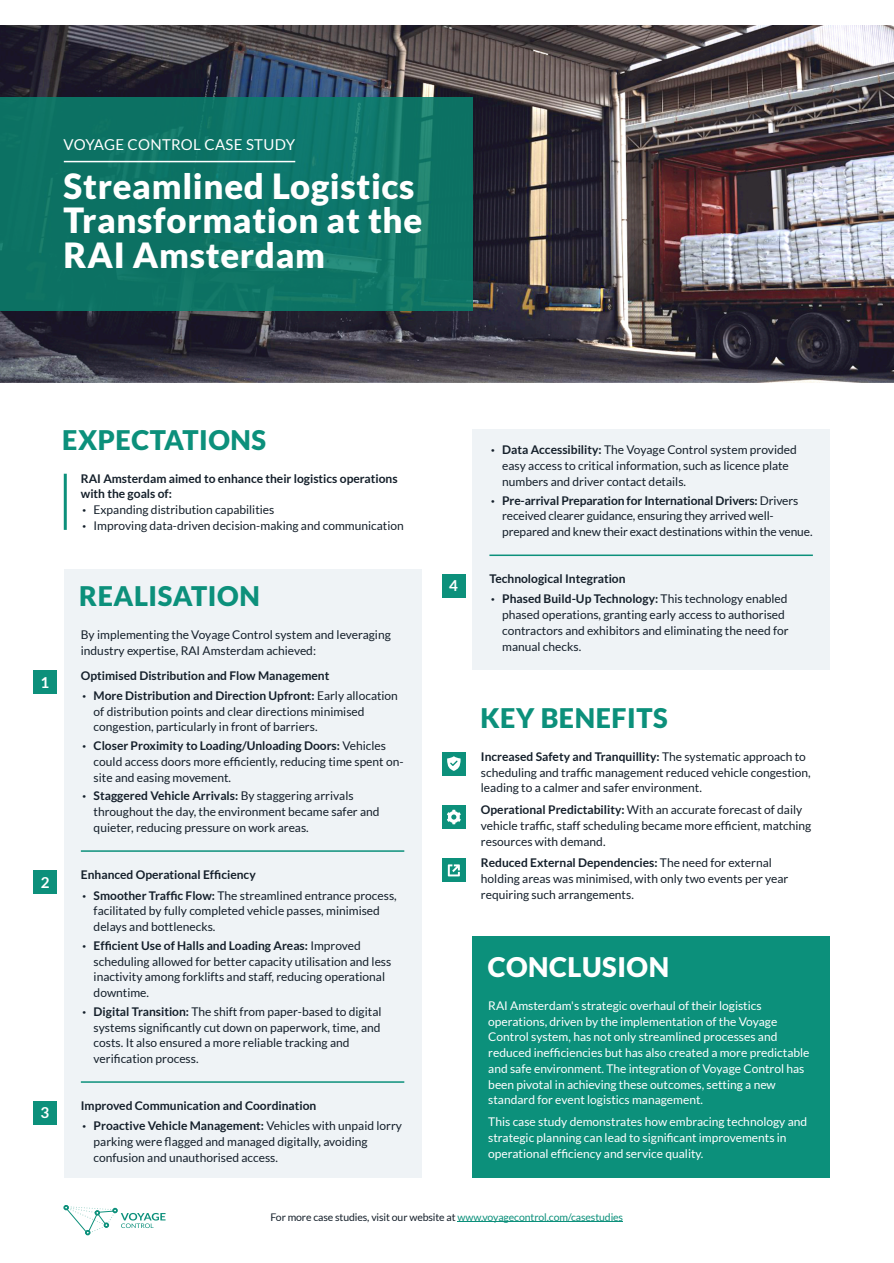
<style>
.page{position:relative;width:894px;height:1263px;background:#fff}
.page>*{position:absolute;margin:0;border:0;box-sizing:border-box;transform-origin:0 0}
.t1{font:900 34.65px "Lato";letter-spacing:.02em;color:#fff}
.t2{font:900 27px "Lato";letter-spacing:.02em;color:#0c907b}
.t3{font:900 27px "Lato";letter-spacing:.02em;color:#fff}
.t4{font:700 15.15px "Lato";color:#fff}
.t5{font:15px "Lato";letter-spacing:.02em;color:#fff}
.t6{font:12px "Lato";color:#141f2a}
.t7{font:700 12px "Lato";color:#141f2a}
.t8{font:12px "Lato";color:#fff}
.t9{font:100 12px "Lato";color:#141f2a}
.t10{font:10.5px "Lato";letter-spacing:-.01em;color:#141f2a}
.s1{font-weight:400}
.s2{font-weight:700}
.s3{color:#0c907b}
</style>
<div class="page">
<div style="left:64px;top:569px;width:357px;height:609px;background:#eff3f6"></div>
<div style="left:472px;top:937px;width:357px;height:241px;background:#0c907b"></div>
<div style="left:472px;top:430px;width:357px;height:240px;background:#eff3f6"></div>
<img style="left:0;top:25px;width:893px;height:357px">
<hr style="left:64px;top:474px;width:3px;height:56px;background:#0c907b">
<hr style="left:81px;top:850px;width:323px;height:2px;background:#0c907b">
<hr style="left:81px;top:1081px;width:323px;height:2px;background:#0c907b">
<hr style="left:489px;top:554px;width:323px;height:2px;background:#0c907b">
<div style="left:34px;top:671px;width:23px;height:23px;background:#0c907b"></div>
<div style="left:442px;top:752px;width:23px;height:23px;background:#0c907b"></div>
<svg style="left:447px;top:756px;width:13px;height:15px"></svg>
<div style="left:442px;top:805px;width:23px;height:24px;background:#0c907b"></div>
<svg style="left:447px;top:810px;width:13px;height:14px"></svg>
<div style="left:442px;top:859px;width:23px;height:23px;background:#0c907b"></div>
<svg style="left:447px;top:864px;width:12px;height:12px"></svg>
<div style="left:34px;top:1101px;width:23px;height:24px;background:#0c907b"></div>
<div style="left:442px;top:574px;width:23px;height:24px;background:#0c907b"></div>
<div style="left:34px;top:870px;width:23px;height:24px;background:#0c907b"></div>
<div style="left:0;top:97px;width:472px;height:214px;background:#097362"></div>
<hr style="left:64px;top:161px;width:231px;height:1px;background:#fff">
<hr style="left:457px;top:1221px;width:166px;height:1px;background:#0c907b">
<svg style="left:64px;top:1205px;width:101px;height:30px"></svg>
<p class="t5" style="left:64px;top:138px;width:233px">VOYAGE CONTROL CASE STUDY</p>
<p class="t1" style="left:64px;top:171px;width:352px">Streamlined Logistics</p>
<p class="t1" style="left:64px;top:205px;width:360px">Transformation at the</p>
<p class="t1" style="left:64px;top:240px;width:263px">RAI Amsterdam</p>
<p class="t2" style="left:62px;top:428px;width:205px">EXPECTATIONS</p>
<p class="t7" style="left:81px;top:473px;width:318px">RAI Amsterdam aimed to enhance their logistics operations</p>
<p class="t7" style="left:81px;top:489px;width:93px">with the goals of:</p>
<p class="t9" style="left:81px;top:504px;width:8px">•</p>
<p class="t6" style="left:94px;top:504px;width:182px">Expanding distribution capabilities</p>
<p class="t9" style="left:81px;top:520px;width:8px">•</p>
<p class="t6" style="left:94px;top:520px;width:311px">Improving data-driven decision-making and communication</p>
<p class="t4" style="left:41px;top:676px;width:10px">1</p>
<p class="t4" style="left:41px;top:875px;width:10px">2</p>
<p class="t4" style="left:41px;top:1106px;width:10px">3</p>
<p class="t2" style="left:79px;top:584px;width:182px">REALISATION</p>
<p class="t6" style="left:81px;top:629px;width:311px">By implementing the Voyage Control system and leveraging</p>
<p class="t6" style="left:81px;top:645px;width:236px">industry expertise, RAI Amsterdam achieved:</p>
<p class="t7" style="left:81px;top:670px;width:250px">Optimised Distribution and Flow Management</p>
<p class="t9" style="left:81px;top:690px;width:8px">•</p>
<p class="t7" style="left:94px;top:690px;width:306px">More Distribution and Direction Upfront: <span class="s1">Early allocation</span></p>
<p class="t6" style="left:94px;top:706px;width:272px">of distribution points and clear directions minimised</p>
<p class="t6" style="left:94px;top:722px;width:225px">congestion, particularly in front of barriers.</p>
<p class="t9" style="left:81px;top:740px;width:8px">•</p>
<p class="t7" style="left:94px;top:740px;width:294px">Closer Proximity to Loading/Unloading Doors: <span class="s1">Vehicles</span></p>
<p class="t6" style="left:94px;top:756px;width:311px">could access doors more efficiently, reducing time spent on-</p>
<p class="t6" style="left:94px;top:772px;width:139px">site and easing movement.</p>
<p class="t9" style="left:81px;top:791px;width:8px">•</p>
<p class="t7" style="left:94px;top:791px;width:261px">Staggered Vehicle Arrivals: <span class="s1">By staggering arrivals</span></p>
<p class="t6" style="left:94px;top:806px;width:287px">throughout the day, the environment became safer and</p>
<p class="t6" style="left:94px;top:822px;width:216px">quieter, reducing pressure on work areas.</p>
<p class="t7" style="left:81px;top:870px;width:176px">Enhanced Operational Efficiency</p>
<p class="t9" style="left:81px;top:890px;width:8px">•</p>
<p class="t6" style="left:94px;top:890px;width:304px"><span class="s2">Smoother Traffic Flow:</span> The streamlined entrance process,</p>
<p class="t6" style="left:94px;top:906px;width:288px">facilitated by fully completed vehicle passes, minimised</p>
<p class="t6" style="left:94px;top:921px;width:123px">delays and bottlenecks.</p>
<p class="t9" style="left:81px;top:940px;width:8px">•</p>
<p class="t7" style="left:94px;top:940px;width:269px">Efficient Use of Halls and Loading Areas: <span class="s1">Improved</span></p>
<p class="t6" style="left:94px;top:956px;width:299px">scheduling allowed for better capacity utilisation and less</p>
<p class="t6" style="left:94px;top:972px;width:293px">inactivity among forklifts and staff, reducing operational</p>
<p class="t6" style="left:94px;top:987px;width:57px">downtime.</p>
<p class="t9" style="left:81px;top:1006px;width:8px">•</p>
<p class="t6" style="left:94px;top:1006px;width:289px"><span class="s2">Digital Transition:</span> The shift from paper-based to digital</p>
<p class="t6" style="left:94px;top:1022px;width:288px">systems significantly cut down on paperwork, time, and</p>
<p class="t6" style="left:94px;top:1038px;width:257px">costs. It also ensured a more reliable tracking and</p>
<p class="t6" style="left:94px;top:1053px;width:106px">verification process.</p>
<p class="t7" style="left:81px;top:1100px;width:237px">Improved Communication and Coordination</p>
<p class="t9" style="left:81px;top:1121px;width:8px">•</p>
<p class="t7" style="left:94px;top:1121px;width:310px">Proactive Vehicle Management: <span class="s1">Vehicles with unpaid lorry</span></p>
<p class="t6" style="left:94px;top:1136px;width:275px">parking were flagged and managed digitally, avoiding</p>
<p class="t6" style="left:94px;top:1152px;width:186px">confusion and unauthorised access.</p>
<p class="t4" style="left:449px;top:579px;width:10px">4</p>
<p class="t9" style="left:489px;top:445px;width:8px">•</p>
<p class="t6" style="left:502px;top:445px;width:296px"><span class="s2">Data Accessibility:</span> The Voyage Control system provided</p>
<p class="t6" style="left:502px;top:460px;width:288px">easy access to critical information, such as licence plate</p>
<p class="t6" style="left:502px;top:476px;width:185px">numbers and driver contact details.</p>
<p class="t9" style="left:489px;top:495px;width:8px">•</p>
<p class="t7" style="left:502px;top:495px;width:297px">Pre-arrival Preparation for International Drivers: <span class="s1">Drivers</span></p>
<p class="t6" style="left:502px;top:511px;width:273px">received clearer guidance, ensuring they arrived well-</p>
<p class="t6" style="left:502px;top:526px;width:312px">prepared and knew their exact destinations within the venue.</p>
<p class="t7" style="left:489px;top:574px;width:138px">Technological Integration</p>
<p class="t9" style="left:489px;top:594px;width:8px">•</p>
<p class="t7" style="left:502px;top:594px;width:287px">Phased Build-Up Technology: <span class="s1">This technology enabled</span></p>
<p class="t6" style="left:502px;top:610px;width:284px">phased operations, granting early access to authorised</p>
<p class="t6" style="left:502px;top:625px;width:288px">contractors and exhibitors and eliminating the need for</p>
<p class="t6" style="left:502px;top:641px;width:80px">manual checks.</p>
<p class="t2" style="left:480px;top:706px;width:189px">KEY BENEFITS</p>
<p class="t7" style="left:480px;top:751px;width:326px">Increased Safety and Tranquillity: <span class="s1">The systematic approach to</span></p>
<p class="t6" style="left:480px;top:767px;width:331px">scheduling and traffic management reduced vehicle congestion,</p>
<p class="t6" style="left:480px;top:783px;width:222px">leading to a calmer and safer environment.</p>
<p class="t6" style="left:480px;top:804px;width:323px"><span class="s2">Operational Predictability:</span> With an accurate forecast of daily</p>
<p class="t6" style="left:480px;top:820px;width:332px">vehicle traffic, staff scheduling became more efficient, matching</p>
<p class="t6" style="left:480px;top:836px;width:126px">resources with demand.</p>
<p class="t7" style="left:480px;top:858px;width:292px">Reduced External Dependencies: <span class="s1">The need for external</span></p>
<p class="t6" style="left:480px;top:873px;width:309px">holding areas was minimised, with only two events per year</p>
<p class="t6" style="left:480px;top:889px;width:154px">requiring such arrangements.</p>
<p class="t3" style="left:487px;top:955px;width:183px">CONCLUSION</p>
<p class="t8" style="left:488px;top:1000px;width:275px">RAI Amsterdam's strategic overhaul of their logistics</p>
<p class="t8" style="left:488px;top:1016px;width:290px">operations, driven by the implementation of the Voyage</p>
<p class="t8" style="left:488px;top:1032px;width:290px">Control system, has not only streamlined processes and</p>
<p class="t8" style="left:488px;top:1047px;width:322px">reduced inefficiencies but has also created a more predictable</p>
<p class="t8" style="left:488px;top:1063px;width:317px">and safe environment. The integration of Voyage Control has</p>
<p class="t8" style="left:488px;top:1079px;width:289px">been pivotal in achieving these outcomes, setting a new</p>
<p class="t8" style="left:488px;top:1095px;width:216px">standard for event logistics management.</p>
<p class="t8" style="left:488px;top:1116px;width:320px">This case study demonstrates how embracing technology and</p>
<p class="t8" style="left:488px;top:1132px;width:300px">strategic planning can lead to significant improvements in</p>
<p class="t8" style="left:488px;top:1148px;width:217px">operational efficiency and service quality.</p>
<p class="t10" style="left:270px;top:1212px;width:354px">For more case studies, visit our website at <span class="s3">www.voyagecontrol.com/casestudies</span></p>
</div>
